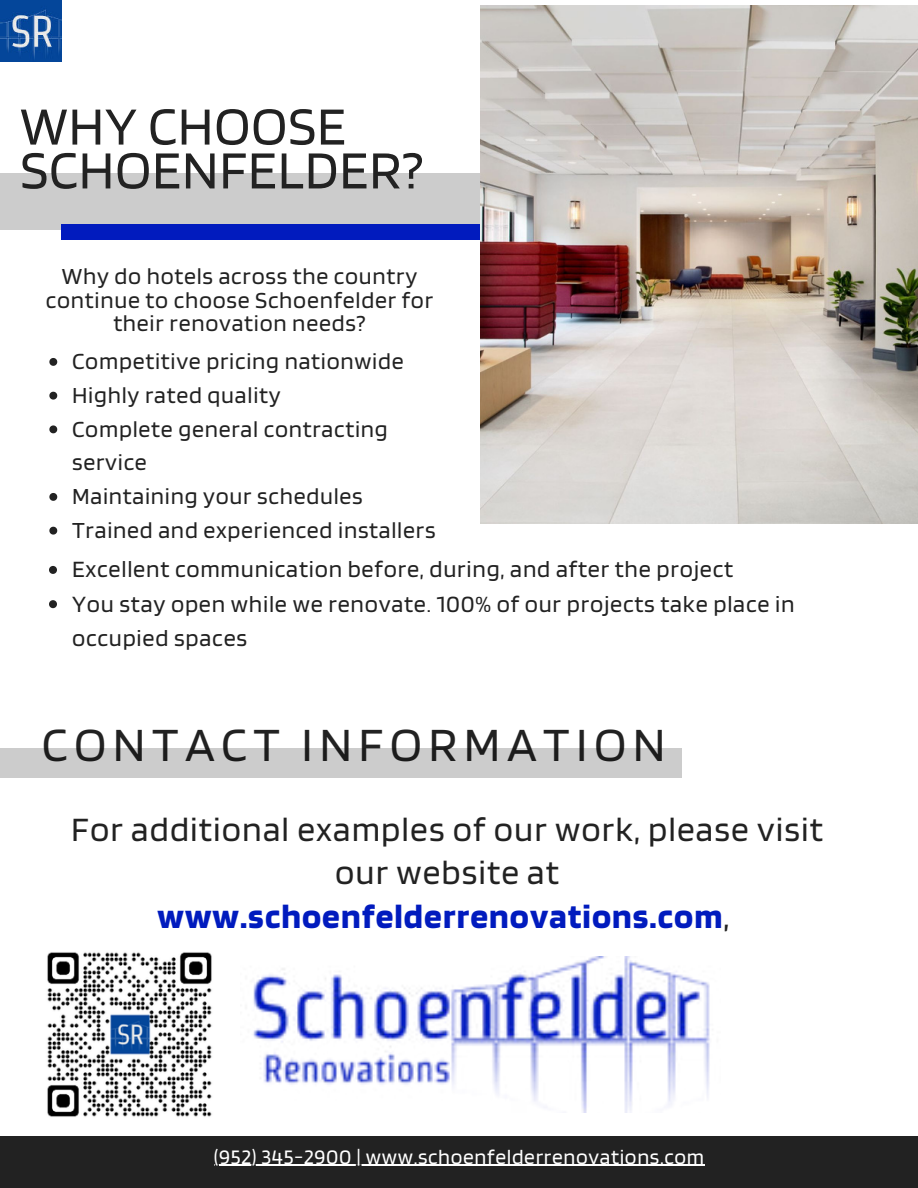
<style>
.page{position:relative;width:918px;height:1188px;background:#fff}
.page>*{position:absolute;margin:0;border:0;box-sizing:border-box;transform-origin:0 0}
.t1{font:55.8px/43.8px "Blinker";letter-spacing:.015em;color:#222}
.t2{font:49.8px "Blinker";letter-spacing:.13em;color:#222}
.t3{font:35.55px/43.8px "Blinker";letter-spacing:.03em;color:#222;text-align:center}
.t4{font:24.3px/34.2px "Blinker";letter-spacing:.03em;color:#222}
.t5{font:24px/33.8px "Blinker";letter-spacing:.03em;color:#222}
.t6{font:21.6px "Blinker";letter-spacing:.03em;color:#fff}
.s1{font-weight:700;color:#011bbe}
</style>
<div class="page">
<div style="left:0;top:173px;width:918px;height:56px;background:#ccc"></div>
<div style="left:62px;top:224px;width:856px;height:16px;background:#011bbe"></div>
<div style="left:0;top:1136px;width:918px;height:52px;background:#222"></div>
<img style="left:0;top:0;width:62px;height:62px">
<div style="left:0;top:749px;width:682px;height:29px;background:#ccc"></div>
<img style="left:253px;top:956px;width:457px;height:157px">
<img style="left:480px;top:6px;width:438px;height:517px">
<img style="left:47px;top:952px;width:165px;height:165px">
<svg style="left:49px;top:358px;width:8px;height:8px"></svg>
<svg style="left:49px;top:392px;width:8px;height:8px"></svg>
<svg style="left:49px;top:425px;width:8px;height:8px"></svg>
<svg style="left:49px;top:493px;width:8px;height:8px"></svg>
<svg style="left:49px;top:527px;width:8px;height:8px"></svg>
<svg style="left:49px;top:566px;width:8px;height:8px"></svg>
<svg style="left:49px;top:600px;width:8px;height:8px"></svg>
<hr style="left:214px;top:1165px;width:491px;height:1px;background:#fff">
<h1 class="t1" style="left:20px;top:106px;width:405px">WHY CHOOSE<br>SCHOENFELDER?</h1>
<p class="t5" style="left:46px;top:265px;width:389px;line-height:23.7px;text-align:center">Why do hotels across the country continue to choose Schoenfelder for their renovation needs?</p>
<p class="t5" style="left:72px;top:345px;width:365px">Competitive pricing nationwide<br>Highly rated quality<br>Complete general contracting service<br>Maintaining your schedules<br>Trained and experienced installers</p>
<p class="t4" style="left:72px;top:553px;width:724px">Excellent communication before, during, and after the project<br>You stay open while we renovate. 100% of our projects take place in occupied spaces</p>
<h2 class="t2" style="left:42px;top:719px;width:625px">CONTACT INFORMATION</h2>
<h3 class="t3" style="left:71px;top:808px;width:753px">For additional examples of our work, please visit our website at <span class="s1">www.schoenfelderrenovations.com</span>,</h3>
<p class="t6" style="left:214px;top:1146px;width:492px">(952) 345-2900 | www.schoenfelderrenovations.com</p>
</div>
